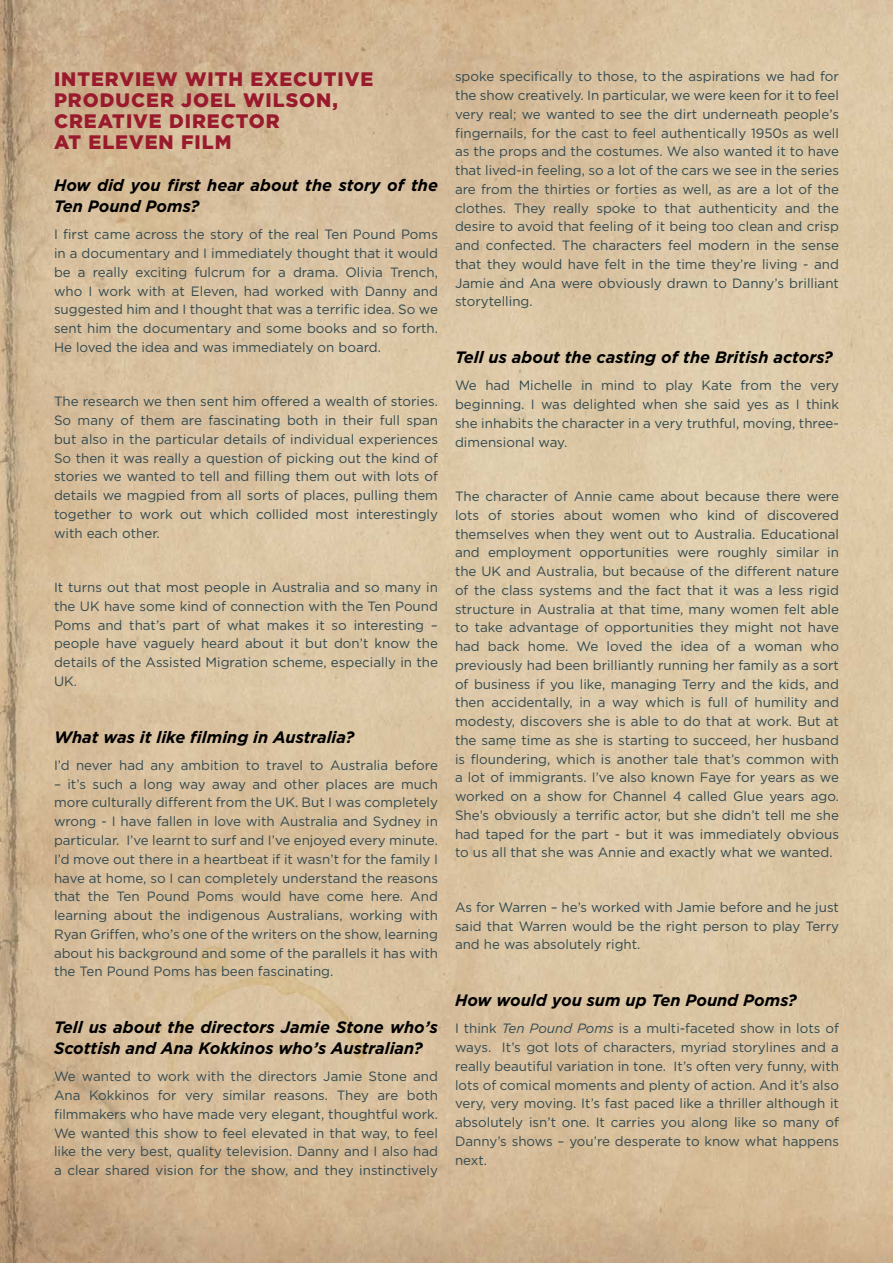
<style>
.page{position:relative;width:893px;height:1263px;background:#fff}
.page>*{position:absolute;margin:0;border:0;box-sizing:border-box;transform-origin:0 0}
.t1{font:900 19.5px/21px "Gotham";letter-spacing:.05em;color:#991a2d}
.t2{font:italic 700 16.5px/21px "Gotham";color:#000}
.t3{font:13.5px/18.8px "Gotham";color:#32494f;text-align:justify}
.s1{font-style:italic}
</style>
<div class="page">
<img style="left:0;top:0;width:893px;height:1262px">
<h1 class="t1" style="left:54px;top:68px;width:321px">INTERVIEW WITH EXECUTIVE<br>PRODUCER JOEL WILSON,<br>CREATIVE DIRECTOR<br>AT ELEVEN FILM</h1>
<p class="t2" style="left:54px;top:175px;width:385px">How did you first hear about the story of the<br>Ten Pound Poms?</p>
<p class="t3" style="left:54px;top:225px;width:385px">I first came across the story of the real Ten Pound Poms in a documentary and I immediately thought that it would be a really exciting fulcrum for a drama. Olivia Trench, who I work with at Eleven, had worked with Danny and suggested him and I thought that was a terrific idea. So we sent him the documentary and some books and so forth.<br>He loved the idea and was immediately on board.</p>
<p class="t3" style="left:54px;top:392px;width:385px">The research we then sent him offered a wealth of stories.<br>So many of them are fascinating both in their full span but also in the particular details of individual experiences So then it was really a question of picking out the kind of stories we wanted to tell and filling them out with lots of details we magpied from all sorts of places, pulling them together to work out which collided most interestingly with each other.</p>
<p class="t3" style="left:54px;top:578px;width:385px">It turns out that most people in Australia and so many in the UK have some kind of connection with the Ten Pound Poms and that’s part of what makes it so interesting – people have vaguely heard about it but don’t know the details of the Assisted Migration scheme, especially in the UK.</p>
<p class="t2" style="left:54px;top:726px;width:302px">What was it like filming in Australia?</p>
<p class="t3" style="left:54px;top:755px;width:385px">I’d never had any ambition to travel to Australia before</p>
<p class="t3" style="left:54px;top:774px;width:385px">– it’s such a long way away and other places are much more culturally different from the UK. But I was completely wrong - I have fallen in love with Australia and Sydney in particular. I’ve learnt to surf and I’ve enjoyed every minute.<br>I’d move out there in a heartbeat if it wasn’t for the family I have at home, so I can completely understand the reasons that the Ten Pound Poms would have come here. And learning about the indigenous Australians, working with Ryan Griffen, who’s one of the writers on the show, learning about his background and some of the parallels it has with the Ten Pound Poms has been fascinating.</p>
<p class="t2" style="left:54px;top:1016px;width:385px">Tell us about the directors Jamie Stone who’s<br>Scottish and Ana Kokkinos who’s Australian?</p>
<p class="t3" style="left:54px;top:1067px;width:385px">We wanted to work with the directors Jamie Stone and Ana Kokkinos for very similar reasons. They are both filmmakers who have made very elegant, thoughtful work.<br>We wanted this show to feel elevated in that way, to feel like the very best, quality television. Danny and I also had a clear shared vision for the show, and they instinctively</p>
<p class="t3" style="left:455px;top:67px;width:385px">spoke specifically to those, to the aspirations we had for the show creatively. In particular, we were keen for it to feel very real; we wanted to see the dirt underneath people’s fingernails, for the cast to feel authentically 1950s as well as the props and the costumes. We also wanted it to have that lived-in feeling, so a lot of the cars we see in the series are from the thirties or forties as well, as are a lot of the clothes. They really spoke to that authenticity and the desire to avoid that feeling of it being too clean and crisp and confected. The characters feel modern in the sense that they would have felt in the time they’re living - and Jamie and Ana were obviously drawn to Danny’s brilliant storytelling.</p>
<p class="t2" style="left:455px;top:346px;width:379px">Tell us about the casting of the British actors?</p>
<p class="t3" style="left:455px;top:376px;width:385px">We had Michelle in mind to play Kate from the very beginning. I was delighted when she said yes as I think she inhabits the character in a very truthful, moving, three&shy;dimensional way.</p>
<p class="t3" style="left:455px;top:487px;width:385px">The character of Annie came about because there were lots of stories about women who kind of discovered themselves when they went out to Australia. Educational and employment opportunities were roughly similar in the UK and Australia, but because of the different nature of the class systems and the fact that it was a less rigid structure in Australia at that time, many women felt able to take advantage of opportunities they might not have had back home. We loved the idea of a woman who previously had been brilliantly running her family as a sort of business if you like, managing Terry and the kids, and then accidentally, in a way which is full of humility and modesty, discovers she is able to do that at work. But at the same time as she is starting to succeed, her husband is floundering, which is another tale that’s common with a lot of immigrants. I’ve also known Faye for years as we worked on a show for Channel 4 called Glue years ago.<br>She’s obviously a terrific actor, but she didn’t tell me she had taped for the part - but it was immediately obvious to us all that she was Annie and exactly what we wanted.</p>
<p class="t3" style="left:455px;top:897px;width:385px">As for Warren – he’s worked with Jamie before and he just said that Warren would be the right person to play Terry and he was absolutely right.</p>
<p class="t2" style="left:455px;top:990px;width:343px">How would you sum up Ten Pound Poms?</p>
<p class="t3" style="left:455px;top:1019px;width:385px">I think <span class="s1">Ten Pound Poms</span> is a multi-faceted show in lots of ways. It’s got lots of characters, myriad storylines and a really beautiful variation in tone. It’s often very funny, with lots of comical moments and plenty of action. And it’s also very, very moving. It’s fast paced like a thriller although it absolutely isn’t one. It carries you along like so many of Danny’s shows – you’re desperate to know what happens next.</p>
</div>
